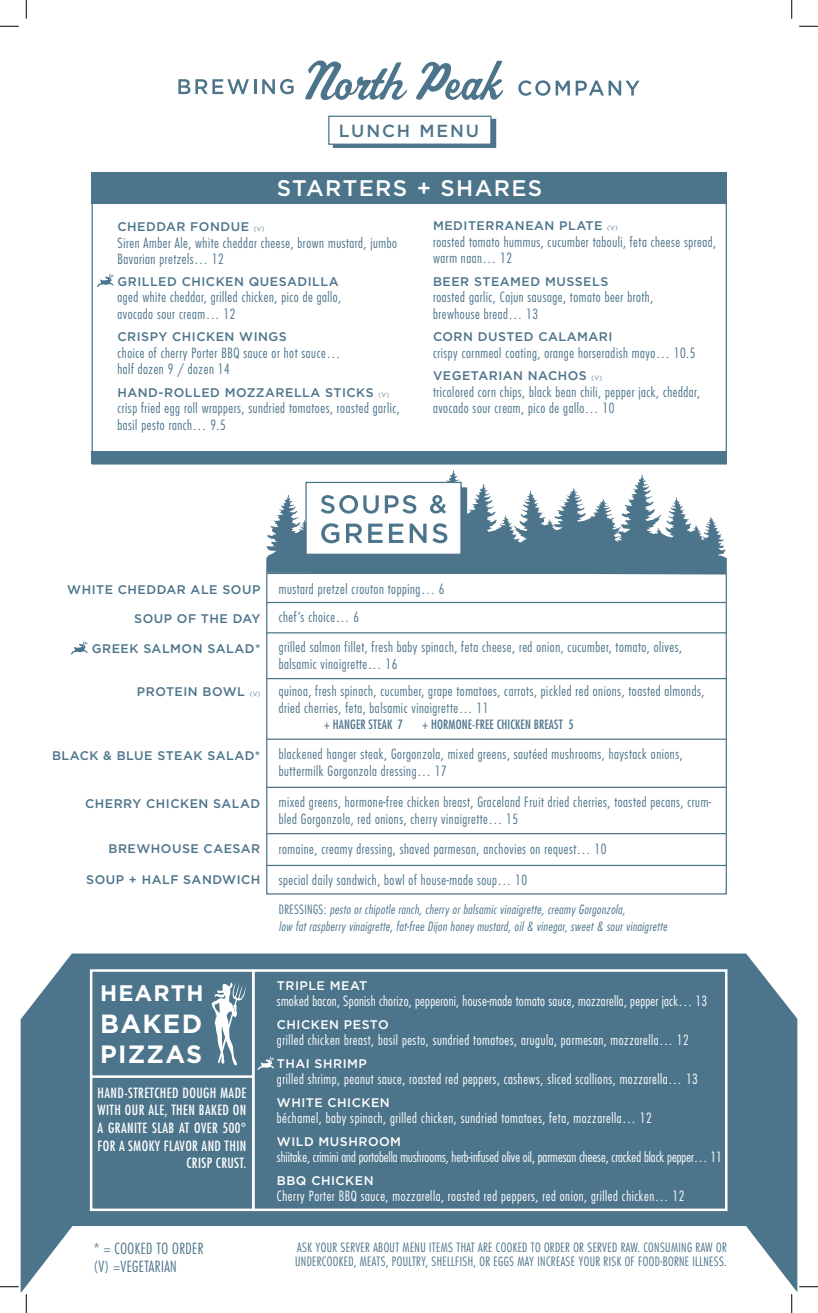
<style>
.page{position:relative;width:818px;height:1313px;background:#fff}
.page>*{position:absolute;margin:0;border:0;box-sizing:border-box;transform-origin:0 0}
.t1{font:700 26.25px "Gotham";letter-spacing:.05em;color:#fff}
.t2{font:700 25px "Gotham";letter-spacing:.05em;color:#fff}
.t3{font:500 22.5px "Gotham";letter-spacing:.06em;color:#fff}
.t4{font:700 22.5px "Gotham";letter-spacing:.05em;color:#fff}
.t5{font:500 17.5px "Gotham";letter-spacing:.11em;color:#4c748b}
.t6{font:300 condensed 15px/17.5px "Futura";letter-spacing:.03em;color:#4c748b}
.t7{font:300 condensed 13.75px/16.5px "Futura";letter-spacing:.04em;color:#4c748b}
.t8{font:300 condensed 13.75px "Futura";letter-spacing:.04em;color:#fff}
.t9{font:condensed 13.75px/17.5px "Futura";letter-spacing:.03em;color:#fff;text-align:right}
.t10{font:300 condensed 13.75px "Futura";color:#fff}
.t11{font:300 condensed 13.75px "Futura";letter-spacing:.02em;color:#fff}
.t12{font:500 12.5px "Gotham";letter-spacing:.04em;color:#4c748b}
.t13{font:italic 300 condensed 12.5px/16.2px "Futura";letter-spacing:.03em;color:#4c748b}
.t14{font:300 condensed 12.5px/13.8px "Futura";letter-spacing:.03em;color:#4c748b}
.t15{font:500 12.5px "Gotham";letter-spacing:.04em;color:#fff}
.t16{font:condensed 12.5px "Futura";letter-spacing:.01em;color:#4c748b}
.s1{font-weight:400;font-size:6.25px}
.s2{font-style:normal}
</style>
<div class="page">
<div style="left:333px;top:119px;width:163px;height:29px;background:#4c748b"></div>
<div style="left:328px;top:116px;width:163px;height:29px;background:#fff;border:1px solid #4c748b"></div>
<svg style="left:178px;top:79px;width:78px;height:15px"></svg>
<svg style="left:262px;top:79px;width:31px;height:15px"></svg>
<svg style="left:518px;top:80px;width:121px;height:16px"></svg>
<svg style="left:305px;top:60px;width:102px;height:40px"></svg>
<svg style="left:416px;top:61px;width:87px;height:39px"></svg>
<svg style="left:21px;top:953px;width:776px;height:339px;fill:#4c748b"></svg>
<svg style="left:212px;top:982px;width:34px;height:83px"></svg>
<div style="left:90px;top:969px;width:164px;height:242px;border:2px solid #fff"></div>
<div style="left:252px;top:969px;width:475px;height:242px;border:2px solid #fff"></div>
<hr style="left:90px;top:1075px;width:162px;height:2px;background:#fff">
<hr style="left:266px;top:602px;width:460px;height:1px;background:#4c748b">
<hr style="left:266px;top:632px;width:460px;height:1px;background:#4c748b">
<hr style="left:267px;top:678px;width:459px;height:1px;background:#4c748b">
<hr style="left:267px;top:738px;width:459px;height:2px;background:#4c748b">
<hr style="left:267px;top:786px;width:459px;height:2px;background:#4c748b">
<hr style="left:267px;top:833px;width:459px;height:1px;background:#4c748b">
<hr style="left:267px;top:865px;width:459px;height:1px;background:#4c748b">
<div style="left:92px;top:172px;width:634px;height:32px;background:#4c748b"></div>
<div style="left:92px;top:451px;width:634px;height:12px;background:#4c748b"></div>
<svg style="left:266px;top:470px;width:460px;height:104px;fill:#4c748b"></svg>
<div style="left:311px;top:487px;width:156px;height:73px;background:#4c748b"></div>
<div style="left:305px;top:482px;width:156px;height:73px;background:#fff;border:1px solid #4c748b"></div>
<svg style="left:321px;top:523px;width:126px;height:20px"></svg>
<svg style="left:321px;top:495px;width:125px;height:18px"></svg>
<svg style="left:97px;top:273px;width:17px;height:14px"></svg>
<svg style="left:71px;top:640px;width:17px;height:14px"></svg>
<svg style="left:257px;top:1056px;width:17px;height:14px"></svg>
<svg style="left:0;top:25px;width:19px;height:2px"></svg>
<svg style="left:799px;top:25px;width:19px;height:2px"></svg>
<svg style="left:0;top:1286px;width:19px;height:1px"></svg>
<svg style="left:799px;top:1286px;width:19px;height:1px"></svg>
<svg style="left:25px;top:0;width:2px;height:19px"></svg>
<svg style="left:25px;top:1294px;width:2px;height:18px"></svg>
<svg style="left:791px;top:0;width:1px;height:19px"></svg>
<svg style="left:791px;top:1294px;width:1px;height:18px"></svg>
<p class="t5" style="left:339px;top:121px;width:142px">LUNCH MENU</p>
<h3 class="t3" style="left:277px;top:175px;width:267px">STARTERS + SHARES</h3>
<p class="t12" style="left:117px;top:220px;width:148px">CHEDDAR FONDUE <span class="s1">(V)</span></p>
<p class="t7" style="left:117px;top:234px;width:281px">Siren Amber Ale, white cheddar cheese, brown mustard, jumbo<br>Bavarian pretzels… 12</p>
<p class="t12" style="left:117px;top:274px;width:222px">GRILLED CHICKEN QUESADILLA</p>
<p class="t7" style="left:117px;top:289px;width:225px">aged white cheddar, grilled chicken, pico de gallo, avocado sour cream… 12</p>
<p class="t12" style="left:117px;top:329px;width:171px">CRISPY CHICKEN WINGS</p>
<p class="t7" style="left:117px;top:344px;width:224px">choice of cherry Porter BBQ sauce or hot sauce… half dozen 9 / dozen 14</p>
<p class="t12" style="left:117px;top:385px;width:273px">HAND-ROLLED MOZZARELLA STICKS <span class="s1">(V)</span></p>
<p class="t7" style="left:117px;top:400px;width:283px">crisp fried egg roll wrappers, sundried tomatoes, roasted garlic, basil pesto ranch… 9.5</p>
<p class="t12" style="left:433px;top:219px;width:186px">MEDITERRANEAN PLATE <span class="s1">(V)</span></p>
<p class="t7" style="left:433px;top:233px;width:284px">roasted tomato hummus, cucumber tabouli, feta cheese spread, warm naan… 12</p>
<p class="t12" style="left:433px;top:274px;width:177px">BEER STEAMED MUSSELS</p>
<p class="t7" style="left:433px;top:289px;width:222px">roasted garlic, Cajun sausage, tomato beer broth, brewhouse bread… 13</p>
<p class="t12" style="left:433px;top:330px;width:181px">CORN DUSTED CALAMARI</p>
<p class="t7" style="left:433px;top:344px;width:264px">crispy cornmeal coating, orange horseradish mayo… 10.5</p>
<p class="t12" style="left:433px;top:369px;width:171px">VEGETARIAN NACHOS <span class="s1">(V)</span></p>
<p class="t7" style="left:433px;top:383px;width:268px">tricolored corn chips, black bean chili, pepper jack, cheddar, avocado sour cream, pico de gallo… 10</p>
<p class="t12" style="left:67px;top:582px;width:195px">WHITE CHEDDAR ALE SOUP</p>
<p class="t12" style="left:134px;top:611px;width:128px">SOUP OF THE DAY</p>
<p class="t12" style="left:92px;top:641px;width:170px">GREEK SALMON SALAD*</p>
<p class="t12" style="left:137px;top:685px;width:125px">PROTEIN BOWL <span class="s1">(V)</span></p>
<p class="t12" style="left:52px;top:748px;width:210px">BLACK &amp; BLUE STEAK SALAD*</p>
<p class="t12" style="left:85px;top:796px;width:177px">CHERRY CHICKEN SALAD</p>
<p class="t12" style="left:108px;top:841px;width:153px">BREWHOUSE CAESAR</p>
<p class="t12" style="left:86px;top:872px;width:175px">SOUP + HALF SANDWICH</p>
<p class="t7" style="left:279px;top:575px;width:167px;line-height:27.8px">mustard pretzel crouton topping… 6 chef’s choice… 6</p>
<p class="t7" style="left:279px;top:639px;width:404px">grilled salmon fillet, fresh baby spinach, feta cheese, red onion, cucumber, tomato, olives, balsamic vinaigrette… 16</p>
<p class="t7" style="left:279px;top:683px;width:427px">quinoa, fresh spinach, cucumber, grape tomatoes, carrots, pickled red onions, toasted almonds, dried cherries, feta, balsamic vinaigrette… 11</p>
<p class="t16" style="left:324px;top:716px;width:81px">+ HANGER STEAK 7</p>
<p class="t16" style="left:422px;top:716px;width:153px">+ HORMONE-FREE CHICKEN BREAST 5</p>
<p class="t7" style="left:279px;top:746px;width:405px">blackened hanger steak, Gorgonzola, mixed greens, sautéed mushrooms, haystack onions, buttermilk Gorgonzola dressing… 17</p>
<p class="t7" style="left:279px;top:794px;width:433px">mixed greens, hormone-free chicken breast, Graceland Fruit dried cherries, toasted pecans, crum&shy;bled Gorgonzola, red onions, cherry vinaigrette… 15</p>
<p class="t7" style="left:279px;top:840px;width:329px">romaine, creamy dressing, shaved parmesan, anchovies on request… 10</p>
<p class="t7" style="left:279px;top:871px;width:250px">special daily sandwich, bowl of house-made soup… 10</p>
<p class="t13" style="left:279px;top:901px;width:389px"><span class="s2">DRESSINGS:</span> pesto or chipotle ranch, cherry or balsamic vinaigrette, creamy Gorgonzola,<br>low fat raspberry vinaigrette, fat-free Dijon honey mustard, oil &amp; vinegar, sweet &amp; sour vinaigrette</p>
<h3 class="t4" style="left:100px;top:980px;width:105px">HEARTH</h3>
<h1 class="t1" style="left:100px;top:1008px;width:104px">BAKED</h1>
<h2 class="t2" style="left:100px;top:1039px;width:103px">PIZZAS</h2>
<p class="t9" style="left:98px;top:1083px;width:150px">HAND-STRETCHED DOUGH MADE<br>WITH OUR ALE, THEN BAKED ON<br>A GRANITE SLAB AT OVER 500°<br>FOR A SMOKY FLAVOR AND THIN<br>CRISP CRUST.</p>
<p class="t6" style="left:94px;top:1239px;width:111px">* = COOKED TO ORDER (V) =VEGETARIAN</p>
<p class="t15" style="left:277px;top:978px;width:92px">TRIPLE MEAT</p>
<p class="t11" style="left:277px;top:992px;width:432px">smoked bacon, Spanish chorizo, pepperoni, house-made tomato sauce, mozzarella, pepper jack… 13</p>
<p class="t15" style="left:277px;top:1017px;width:113px">CHICKEN PESTO</p>
<p class="t8" style="left:277px;top:1031px;width:413px">grilled chicken breast, basil pesto, sundried tomatoes, arugula, parmesan, mozzarella… 12</p>
<p class="t15" style="left:277px;top:1056px;width:91px">THAI SHRIMP</p>
<p class="t8" style="left:277px;top:1070px;width:422px">grilled shrimp, peanut sauce, roasted red peppers, cashews, sliced scallions, mozzarella… 13</p>
<p class="t15" style="left:277px;top:1095px;width:114px">WHITE CHICKEN</p>
<p class="t8" style="left:277px;top:1109px;width:376px">béchamel, baby spinach, grilled chicken, sundried tomatoes, feta, mozzarella… 12</p>
<p class="t15" style="left:277px;top:1134px;width:126px">WILD MUSHROOM</p>
<p class="t10" style="left:277px;top:1148px;width:446px">shiitake, crimini and portobella mushrooms, herb-infused olive oil, parmesan cheese, cracked black pepper… 11</p>
<p class="t15" style="left:277px;top:1173px;width:98px">BBQ CHICKEN</p>
<p class="t8" style="left:277px;top:1187px;width:409px">Cherry Porter BBQ sauce, mozzarella, roasted red peppers, red onion, grilled chicken… 12</p>
<p class="t14" style="left:295px;top:1240px;width:433px">ASK YOUR SERVER ABOUT MENU ITEMS THAT ARE COOKED TO ORDER OR SERVED RAW. CONSUMING RAW OR<br>UNDERCOOKED, MEATS, POULTRY, SHELLFISH, OR EGGS MAY INCREASE YOUR RISK OF FOOD-BORNE ILLNESS.</p>
</div>
